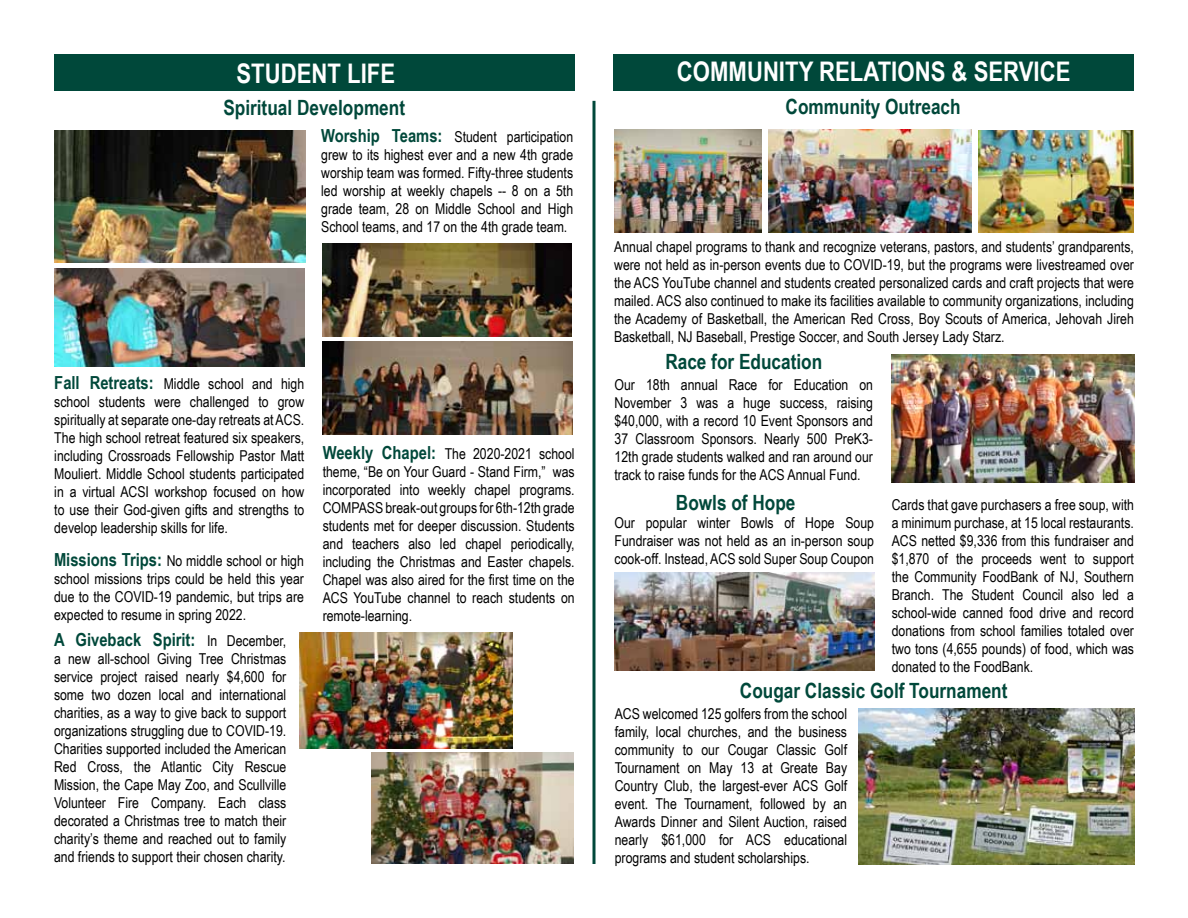
<style>
.page{position:relative;width:1188px;height:918px;background:#fff}
.page>*{position:absolute;margin:0;border:0;box-sizing:border-box;transform-origin:0 0}
.t1{font:700 27px "Arial Narrow";color:#fff}
.t2{font:700 21px "Arial Narrow";color:#00483a}
.t3{font:700 18px "Arial Narrow";color:#00483a}
.t4{font:15px/18px "Arial Narrow";color:#000;text-align:justify}
.s1{font-weight:700;font-size:18px;color:#00483a}
.s2{font-weight:400;font-size:15px;color:#000}
</style>
<div class="page">
<div style="left:54px;top:54px;width:520px;height:36px;background:#00483a"></div>
<div style="left:614px;top:54px;width:520px;height:36px;background:#00483a"></div>
<svg style="left:592px;top:101px;width:4px;height:763px;background:#3f756b"></svg>
<img style="left:54px;top:130px;width:252px;height:133px">
<img style="left:892px;top:354px;width:242px;height:128px">
<img style="left:55px;top:268px;width:249px;height:98px">
<img style="left:322px;top:342px;width:251px;height:93px">
<img style="left:322px;top:244px;width:250px;height:93px">
<img style="left:769px;top:130px;width:203px;height:103px">
<img style="left:978px;top:130px;width:156px;height:103px">
<img style="left:614px;top:130px;width:148px;height:103px">
<img style="left:615px;top:573px;width:259px;height:98px">
<img style="left:858px;top:708px;width:276px;height:156px">
<img style="left:299px;top:633px;width:214px;height:115px">
<img style="left:371px;top:753px;width:202px;height:111px">
<h1 class="t1" style="left:236px;top:53px;width:160px">STUDENT LIFE</h1>
<h1 class="t1" style="left:677px;top:51px;width:395px">COMMUNITY RELATIONS &amp; SERVICE</h1>
<h2 class="t2" style="left:223px;top:91px;width:183px">Spiritual Development</h2>
<p class="t4" style="left:321px;top:127px;width:254px"><span class="s1">Worship Teams:</span> Student participation grew to its highest ever and a new 4th grade worship team was formed. Fifty-three students led worship at weekly chapels -- 8 on a 5th grade team, 28 on Middle School and High School teams, and 17 on the 4th grade team.</p>
<p class="t4" style="left:54px;top:375px;width:252px"><span class="s1">Fall Retreats:</span> Middle school and high school students were challenged to grow spiritually at separate one-day retreats at ACS.<br>The high school retreat featured six speakers, including Crossroads Fellowship Pastor Matt Mouliert. Middle School students participated in a virtual ACSI workshop focused on how to use their God-given gifts and strengths to develop leadership skills for life.</p>
<p class="t4" style="left:54px;top:551px;width:252px"><span class="s1">Missions Trips:</span> No middle school or high school missions trips could be held this year due to the COVID-19 pandemic, but trips are expected to resume in spring 2022.</p>
<p class="t3" style="left:54px;top:626px;width:234px">A Giveback Spirit: <span class="s2">In December,</span></p>
<p class="t4" style="left:54px;top:649px;width:234px">a new all-school Giving Tree Christmas service project raised nearly $4,600 for some two dozen local and international charities, as a way to give back to support organizations struggling due to COVID-19.<br>Charities supported included the American Red Cross, the Atlantic City Rescue Mission, the Cape May Zoo, and Scullville Volunteer Fire Company. Each class decorated a Christmas tree to match their charity’s theme and reached out to family and friends to support their chosen charity.</p>
<p class="t4" style="left:323px;top:444px;width:254px"><span class="s1">Weekly Chapel:</span> The 2020-2021 school theme, “Be on Your Guard - Stand Firm,” was incorporated into weekly chapel programs.<br>COMPASS break-out groups for 6th-12th grade students met for deeper discussion. Students and teachers also led chapel periodically, including the Christmas and Easter chapels.<br>Chapel was also aired for the first time on the ACS YouTube channel to reach students on remote-learning.</p>
<h2 class="t2" style="left:786px;top:91px;width:177px">Community Outreach</h2>
<p class="t4" style="left:614px;top:237px;width:521px">Annual chapel programs to thank and recognize veterans, pastors, and students’ grandparents, were not held as in-person events due to COVID-19, but the programs were livestreamed over the ACS YouTube channel and students created personalized cards and craft projects that were mailed. ACS also continued to make its facilities available to community organizations, including the Academy of Basketball, the American Red Cross, Boy Scouts of America, Jehovah Jireh Basketball, NJ Baseball, Prestige Soccer, and South Jersey Lady Starz.</p>
<h2 class="t2" style="left:665px;top:346px;width:158px">Race for Education</h2>
<p class="t4" style="left:615px;top:376px;width:260px">Our 18th annual Race for Education on November 3 was a huge success, raising $40,000, with a record 10 Event Sponsors and 37 Classroom Sponsors. Nearly 500 PreK3- 12th grade students walked and ran around our track to raise funds for the ACS Annual Fund.</p>
<h2 class="t2" style="left:676px;top:486px;width:121px">Bowls of Hope</h2>
<p class="t4" style="left:892px;top:495px;width:244px">Cards that gave purchasers a free soup, with a minimum purchase, at 15 local restaurants.<br>ACS netted $9,336 from this fundraiser and $1,870 of the proceeds went to support the Community FoodBank of NJ, Southern Branch. The Student Council also led a school-wide canned food drive and record donations from school families totaled over two tons (4,655 pounds) of food, which was donated to the FoodBank.</p>
<h2 class="t2" style="left:740px;top:674px;width:269px">Cougar Classic Golf Tournament</h2>
<p class="t4" style="left:615px;top:705px;width:234px">ACS welcomed 125 golfers from the school family, local churches, and the business community to our Cougar Classic Golf Tournament on May 13 at Greate Bay Country Club, the largest-ever ACS Golf event. The Tournament, followed by an Awards Dinner and Silent Auction, raised nearly $61,000 for ACS educational programs and student scholarships.</p>
<p class="t4" style="left:615px;top:513px;width:261px">Our popular winter Bowls of Hope Soup Fundraiser was not held as an in-person soup cook-off. Instead, ACS sold Super Soup Coupon</p>
</div>
